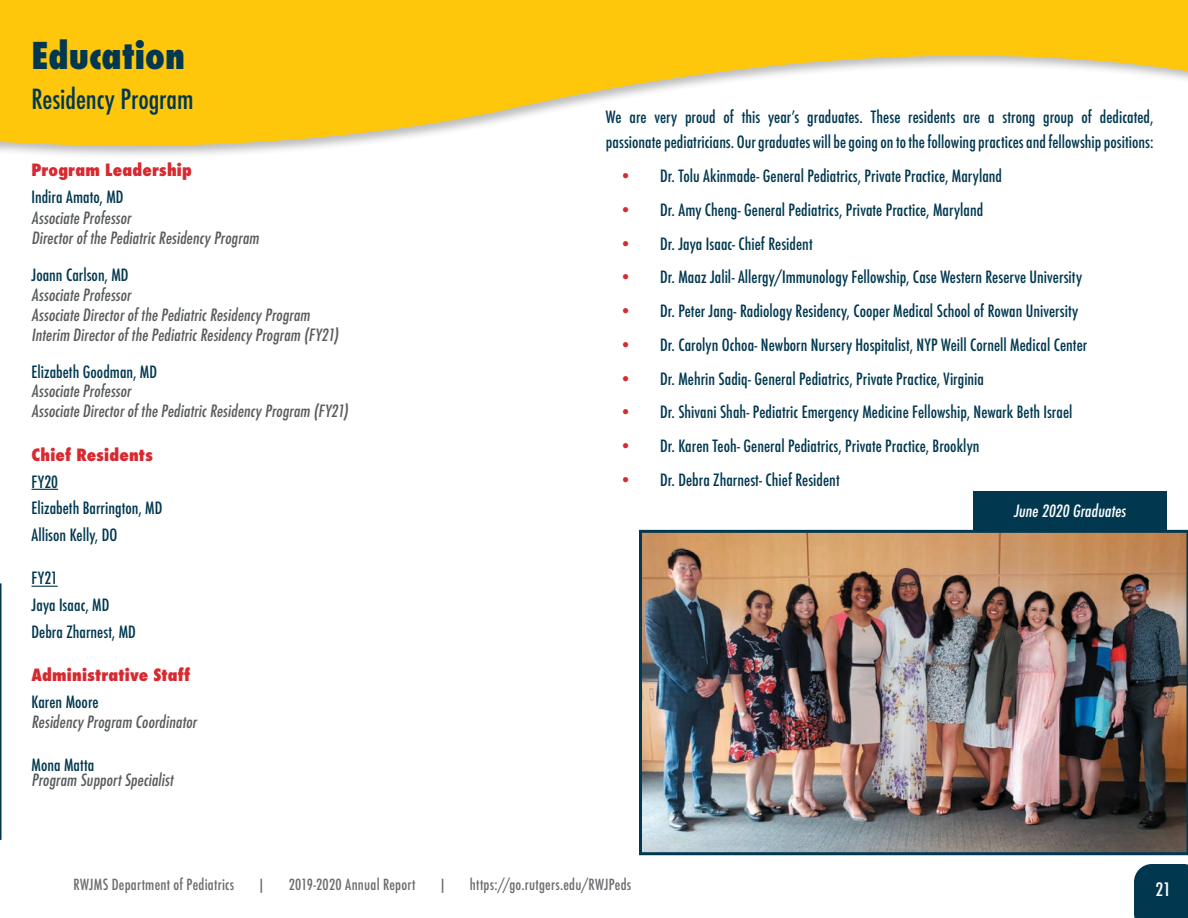
<style>
.page{position:relative;width:1188px;height:918px;background:#fff}
.page>*{position:absolute;margin:0;border:0;box-sizing:border-box;transform-origin:0 0}
.t1{font:800 condensed 36px "Futura";letter-spacing:.005em;color:#013850}
.t2{font:500 condensed 27px "Futura";letter-spacing:-.005em;color:#013850}
.t3{font:500 condensed 18px "Futura";color:#fff;scale:1.05 1}
.t4{font:500 condensed 16.5px/26.5px "Futura";letter-spacing:.005em;color:#013850}
.t5{font:500 condensed 16.5px/19.8px "Futura";color:#595c5d}
.t6{font:800 condensed 16.5px "Futura";letter-spacing:.01em;color:#d82930;scale:1.06 1}
.t7{font:500 condensed 16.5px "Futura";color:#fff}
.t8{font:500 condensed 15px "Futura";letter-spacing:.015em;color:#6c6d70}
.s1{color:#d82930}
</style>
<div class="page">
<svg style="left:31px;top:489px;width:27px;height:1px"></svg>
<svg style="left:31px;top:586px;width:27px;height:1px"></svg>
<div style="left:974px;top:491px;width:193px;height:67px;background:#013850"></div>
<img style="left:639px;top:530px;width:549px;height:325px">
<svg style="left:0;top:583px;width:1px;height:257px"></svg>
<svg style="left:0;top:0;width:1188px;height:155px;fill:#fec70c"></svg>
<div style="left:1134px;top:864px;width:54px;height:54px;background:#013850"></div>
<h1 class="t1" style="left:31px;top:32px;width:155px">Education</h1>
<h2 class="t2" style="left:31px;top:81px;width:164px">Residency Program</h2>
<p class="t6" style="left:31px;top:159px;width:153px">Program Leadership</p>
<p class="t4" style="left:31px;top:183px;width:94px">Indira Amato, MD</p>
<p class="t5" style="left:31px;top:208px;width:232px">Associate Professor<br>Directorofthe PediatricResidency Program</p>
<p class="t4" style="left:31px;top:262px;width:99px">Joann Carlson, MD</p>
<p class="t5" style="left:31px;top:285px;width:311px">Associate Professor<br>Associate Directorofthe PediatricResidency Program<br>Interim Directorofthe PediatricResidency Program (FY21)</p>
<p class="t4" style="left:31px;top:358px;width:127px">Elizabeth Goodman, MD</p>
<p class="t5" style="left:31px;top:381px;width:321px">Associate Professor<br>Associate Directorofthe PediatricResidency Program (FY21)</p>
<p class="t6" style="left:31px;top:444px;width:116px">Chief Residents</p>
<p class="t4" style="left:31px;top:468px;width:132px">FY20<br>Elizabeth Barrington, MD<br>Allison Kelly, DO</p>
<p class="t4" style="left:31px;top:565px;width:106px">FY21<br>Jaya Isaac, MD<br>Debra Zharnest, MD</p>
<p class="t6" style="left:31px;top:664px;width:151px">Administrative Staff</p>
<p class="t4" style="left:31px;top:689px;width:69px">Karen Moore</p>
<p class="t5" style="left:31px;top:712px;width:170px">Residency Program Coordinator</p>
<p class="t4" style="left:31px;top:752px;width:64px">Mona Matta</p>
<p class="t5" style="left:31px;top:771px;width:146px">Program SupportSpecialist</p>
<p class="t4" style="left:606px;top:104px;width:549px;line-height:25.5px">We are very proud of this year’s graduates. These residents are a strong group of dedicated, passionate pediatricians. Our graduates will be going on to the following practices and fellowship positions:</p>
<p class="t4" style="left:619px;top:163px;width:384px"><span class="s1">•</span> Dr. Tolu Akinmade- General Pediatrics, Private Practice, Maryland</p>
<p class="t4" style="left:619px;top:197px;width:365px"><span class="s1">•</span> Dr. Amy Cheng- General Pediatrics, Private Practice, Maryland</p>
<p class="t4" style="left:619px;top:230px;width:195px"><span class="s1">•</span> Dr. Jaya Isaac- Chief Resident</p>
<p class="t4" style="left:619px;top:264px;width:464px"><span class="s1">•</span> Dr. Maaz Jalil- Allergy/Immunology Fellowship, Case Western Reserve University</p>
<p class="t4" style="left:619px;top:298px;width:460px"><span class="s1">•</span> Dr. Peter Jang- Radiology Residency, Cooper Medical School of Rowan University</p>
<p class="t4" style="left:619px;top:332px;width:469px"><span class="s1">•</span> Dr. Carolyn Ochoa- Newborn Nursery Hospitalist, NYP Weill Cornell Medical Center</p>
<p class="t4" style="left:619px;top:365px;width:366px"><span class="s1">•</span> Dr. Mehrin Sadiq- General Pediatrics, Private Practice, Virginia</p>
<p class="t4" style="left:619px;top:399px;width:455px"><span class="s1">•</span> Dr. Shivani Shah- Pediatric Emergency Medicine Fellowship, Newark Beth Israel</p>
<p class="t4" style="left:619px;top:433px;width:362px"><span class="s1">•</span> Dr. Karen Teoh- General Pediatrics, Private Practice, Brooklyn</p>
<p class="t4" style="left:619px;top:467px;width:222px"><span class="s1">•</span> Dr. Debra Zharnest- Chief Resident</p>
<p class="t7" style="left:1014px;top:501px;width:117px">June 2020 Graduates</p>
<p class="t8" style="left:74px;top:875px;width:162px">RWJMS Department of Pediatrics</p>
<p class="t8" style="left:257px;top:875px;width:10px">|</p>
<p class="t8" style="left:289px;top:875px;width:128px">2019-2020 Annual Report</p>
<p class="t8" style="left:438px;top:875px;width:10px">|</p>
<p class="t8" style="left:470px;top:875px;width:163px">https://go.rutgers.edu/RWJPeds</p>
<p class="t3" style="left:1156px;top:878px;width:16px">21</p>
</div>
